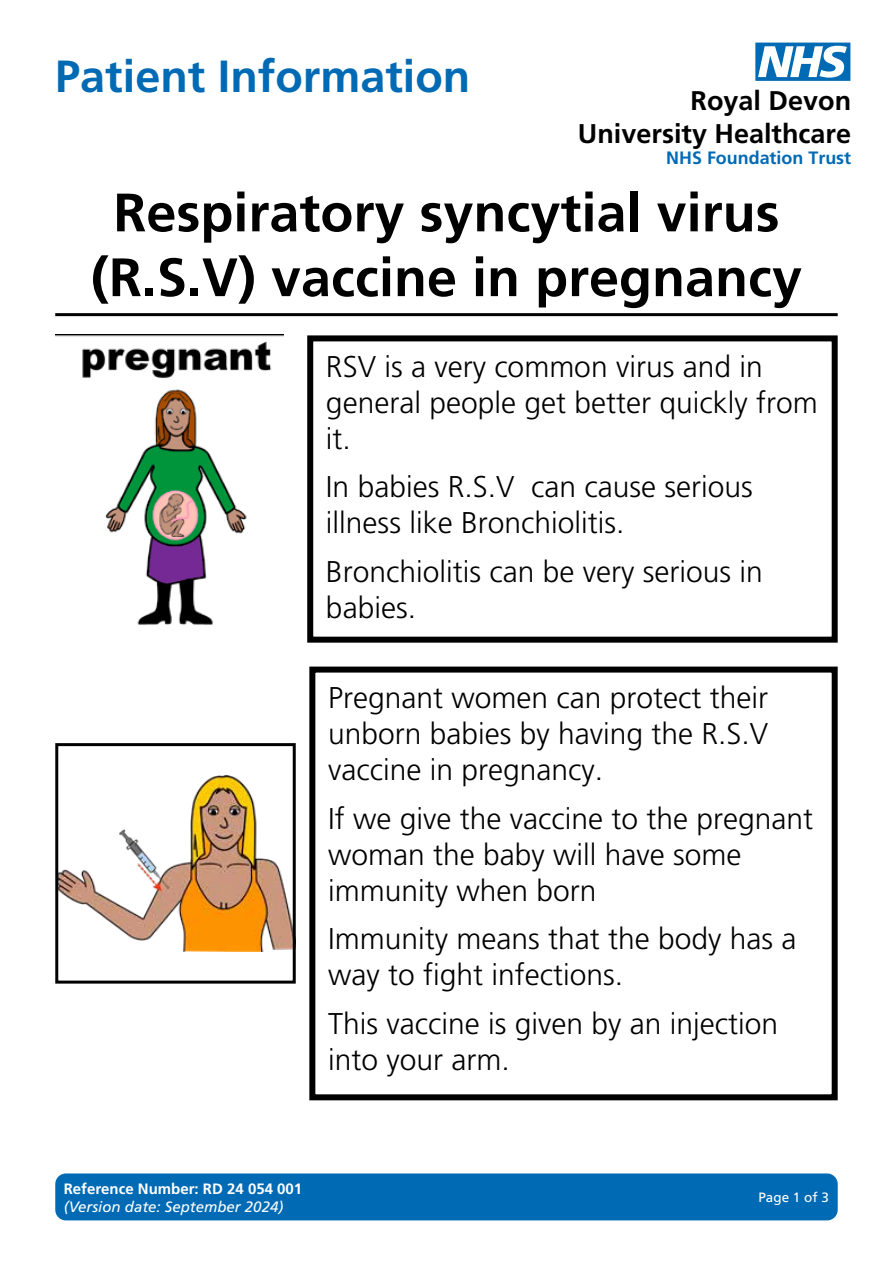
<style>
.page{position:relative;width:893px;height:1263px;background:#fff}
.page>*{position:absolute;margin:0;border:0;box-sizing:border-box;transform-origin:0 0}
.t1{font:700 54px/64.8px "Frutiger 65";color:#000;text-align:center}
.t2{font:700 45px "Frutiger 65";color:#006ab4}
.t3{font:300 30px/36px "Frutiger 45";color:#000}
.t4{font:700 27px/32.4px "Frutiger 65";color:#000;text-align:right}
.t5{font:700 17.85px "Frutiger 65";color:#006ab4}
.t6{font:italic 15px "Frutiger 56";color:#fff}
.t7{font:700 15px "Frutiger 65";color:#fff}
.t8{font:13.5px "Frutiger 55 Roman";color:#fff}
</style>
<div class="page">
<div style="left:55px;top:1173px;width:783px;height:47px;background:#006ab4;border-radius:11px"></div>
<svg style="left:755px;top:43px;width:95px;height:38px"></svg>
<hr style="left:55px;top:313px;width:783px;height:3px;background:#000">
<div style="left:307px;top:335px;width:531px;height:308px;border:6px solid #000"></div>
<img style="left:55px;top:334px;width:228px;height:291px">
<img style="left:59px;top:775px;width:233px;height:177px">
<div style="left:55px;top:743px;width:241px;height:240px;border:3px solid #000"></div>
<div style="left:309px;top:666px;width:529px;height:434px;border:6px solid #000"></div>
<h2 class="t2" style="left:55px;top:50px;width:417px">Patient Information</h2>
<p class="t4" style="left:578px;top:84px;width:275px">Royal Devon<br>University Healthcare</p>
<p class="t5" style="left:666px;top:147px;width:186px">NHS Foundation Trust</p>
<h1 class="t1" style="left:91px;top:180px;width:713px">Respiratory syncytial virus (R.S.V) vaccine in pregnancy</h1>
<p class="t3" style="left:326px;top:348px;width:493px">RSV is a very common virus and in general people get better quickly from it.</p>
<p class="t3" style="left:326px;top:469px;width:428px">In babies R.S.V can cause serious illness like Bronchiolitis.</p>
<p class="t3" style="left:326px;top:554px;width:438px">Bronchiolitis can be very serious in babies.</p>
<p class="t3" style="left:328px;top:679px;width:442px;text-align:justify">Pregnant women can protect their unborn babies by having the R.S.V vaccine in pregnancy.</p>
<p class="t3" style="left:328px;top:800px;width:487px">If we give the vaccine to the pregnant woman the baby will have some immunity when born</p>
<p class="t3" style="left:328px;top:921px;width:470px">Immunity means that the body has a way to fight infections.</p>
<p class="t3" style="left:328px;top:1006px;width:452px">This vaccine is given by an injection into your arm.</p>
<p class="t7" style="left:64px;top:1179px;width:240px">Reference Number: RD 24 054 001</p>
<p class="t6" style="left:64px;top:1197px;width:221px">(Version date: September 2024)</p>
<p class="t8" style="left:758px;top:1189px;width:72px">Page 1 of 3</p>
</div>
